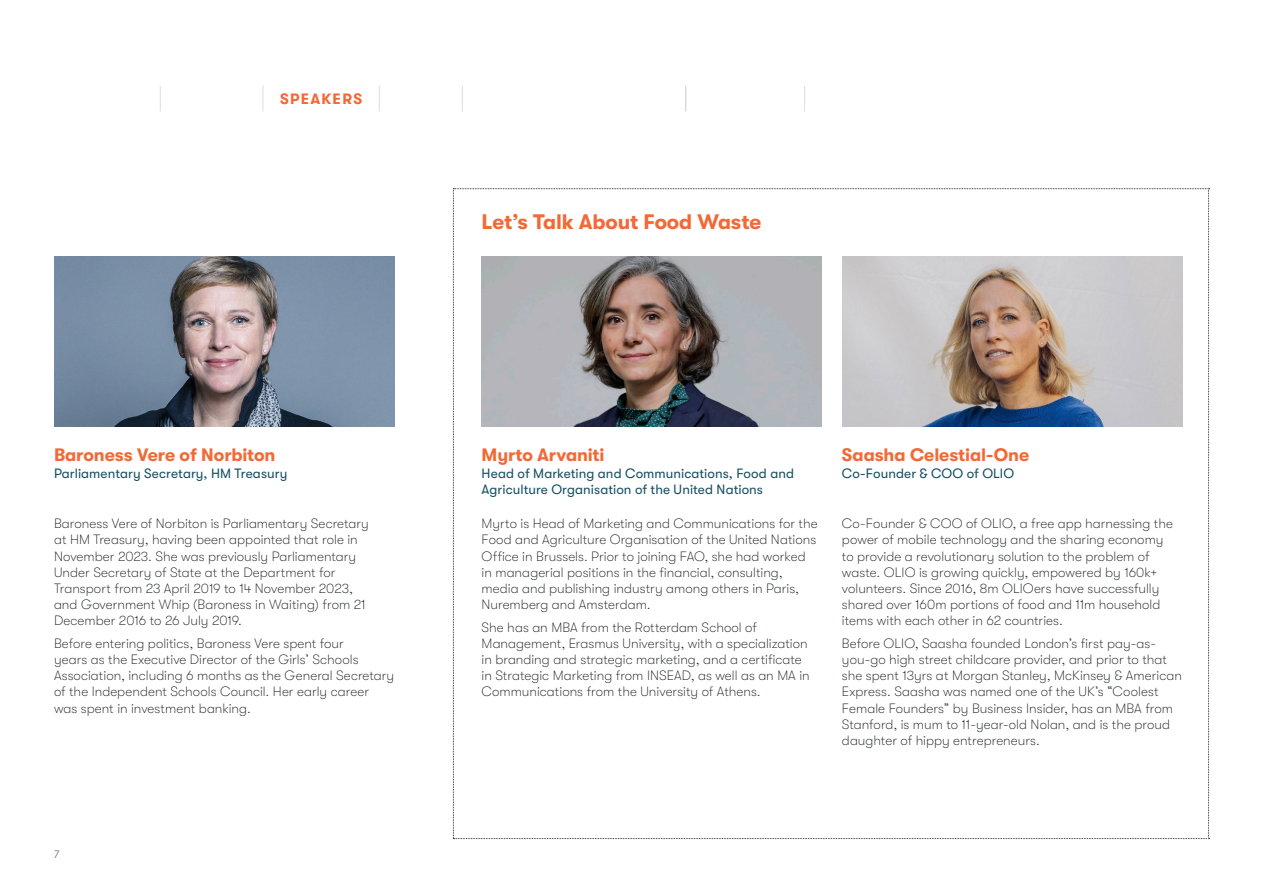
<style>
.page{position:relative;width:1263px;height:893px;background:#fff}
.page>*{position:absolute;margin:0;border:0;box-sizing:border-box;transform-origin:0 0}
.t1{font:700 21px "GT Walsheim";letter-spacing:-.01em;color:#f26938}
.t2{font:700 18px "GT Walsheim";letter-spacing:-.005em;color:#f26938}
.t3{font:700 15px "GT Walsheim";letter-spacing:.09em;color:#f26938}
.t4{font:100 13.5px/16.2px "GT Walsheim";color:#141a1c}
.t5{font:13.5px/16.2px "GT Walsheim";letter-spacing:.005em;color:#174f62}
.t6{font:100 10.5px "GT Walsheim";color:#231f20}
</style>
<div class="page">
<svg style="left:453px;top:188px;width:756px;height:651px"></svg>
<img style="left:54px;top:256px;width:340px;height:170px">
<img style="left:482px;top:256px;width:340px;height:170px">
<img style="left:842px;top:256px;width:340px;height:170px">
<svg style="left:160px;top:86px;width:1px;height:25px"></svg>
<svg style="left:263px;top:86px;width:1px;height:25px"></svg>
<svg style="left:379px;top:86px;width:1px;height:25px"></svg>
<svg style="left:462px;top:86px;width:1px;height:25px"></svg>
<svg style="left:685px;top:86px;width:1px;height:25px"></svg>
<svg style="left:804px;top:86px;width:1px;height:25px"></svg>
<p class="t3" style="left:280px;top:91px;width:84px">SPEAKERS</p>
<h2 class="t2" style="left:54px;top:445px;width:223px">Baroness Vere of Norbiton</h2>
<p class="t5" style="left:54px;top:465px;width:235px">Parliamentary Secretary, HM Treasury</p>
<p class="t4" style="left:54px;top:515px;width:316px">Baroness Vere of Norbiton is Parliamentary Secretary at HM Treasury, having been appointed that role in November 2023. She was previously Parliamentary Under Secretary of State at the Department for Transport from 23 April 2019 to 14 November 2023, and Government Whip (Baroness in Waiting) from 21<br>December 2016 to 26 July 2019.</p>
<p class="t4" style="left:54px;top:635px;width:342px">Before entering politics, Baroness Vere spent four<br>years as the Executive Director of the Girls’ Schools Association, including 6 months as the General Secretary of the Independent Schools Council. Her early career was spent in investment banking.</p>
<p class="t6" style="left:54px;top:848px;width:6px">7</p>
<h1 class="t1" style="left:482px;top:210px;width:281px">Let’s Talk About Food Waste</h1>
<h2 class="t2" style="left:482px;top:445px;width:124px">Myrto Arvaniti</h2>
<p class="t5" style="left:482px;top:465px;width:314px">Head of Marketing and Communications, Food and<br>Agriculture Organisation of the United Nations</p>
<p class="t4" style="left:482px;top:515px;width:338px">Myrto is Head of Marketing and Communications for the Food and Agriculture Organisation of the United Nations Office in Brussels. Prior to joining FAO, she had worked in managerial positions in the financial, consulting, media and publishing industry among others in Paris, Nuremberg and Amsterdam.</p>
<p class="t4" style="left:482px;top:619px;width:330px">She has an MBA from the Rotterdam School of Management, Erasmus University, with a specialization in branding and strategic marketing, and a certificate in Strategic Marketing from INSEAD, as well as an MA in Communications from the University of Athens.</p>
<h2 class="t2" style="left:842px;top:445px;width:189px">Saasha Celestial-One</h2>
<p class="t5" style="left:842px;top:465px;width:174px">Co-Founder &amp; COO of OLIO</p>
<p class="t4" style="left:842px;top:515px;width:332px">Co-Founder &amp; COO of OLIO, a free app harnessing the power of mobile technology and the sharing economy to provide a revolutionary solution to the problem of waste. OLIO is growing quickly, empowered by 160k+ volunteers. Since 2016, 8m OLIOers have successfully shared over 160m portions of food and 11m household items with each other in 62 countries.</p>
<p class="t4" style="left:842px;top:635px;width:341px">Before OLIO, Saasha founded London’s first pay-as&shy;you-go high street childcare provider, and prior to that she spent 13yrs at Morgan Stanley, McKinsey &amp; American Express. Saasha was named one of the UK’s “Coolest Female Founders” by Business Insider, has an MBA from Stanford, is mum to 11-year-old Nolan, and is the proud daughter of hippy entrepreneurs.</p>
</div>
